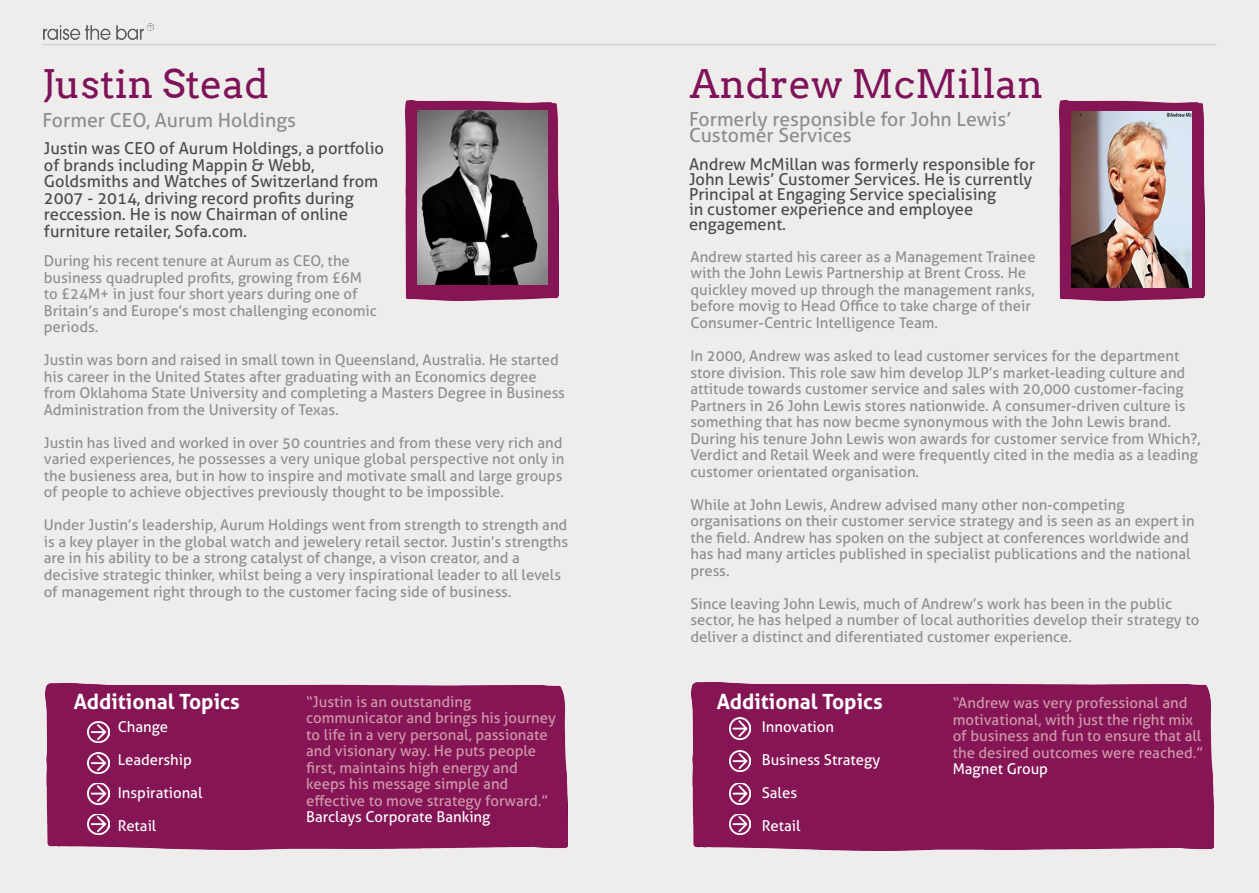
<style>
.page{position:relative;width:1259px;height:893px;background:#efedeb}
.page>*{position:absolute;margin:0;border:0;box-sizing:border-box;transform-origin:0 0}
.t1{font:39.45px "Arvo";color:#7f135a}
.t2{font:700 21px "Aller";color:#fff}
.t3{font:19.5px/16.5px "Aller";color:#8b8e8f}
.t4{font:16.5px/16.5px "Aller";color:#4b4b4a}
.t5{font:14.85px/16.5px "Aller";color:#8b8e8f}
.t6{font:14.85px/16.5px "Aller";color:#d09aac}
.t7{font:14.85px "Aller";color:#fff}
</style>
<div class="page">
<hr style="left:42px;top:44px;width:1174px;height:1px;background:#d3d5d3">
<img style="left:44px;top:24px;width:109px;height:15px">
<div style="left:692px;top:683px;width:521px;height:167px;background:#861556"></div>
<img style="left:729px;top:784px;width:21px;height:20px">
<img style="left:729px;top:718px;width:21px;height:21px">
<img style="left:729px;top:750px;width:21px;height:21px">
<img style="left:1059px;top:101px;width:146px;height:200px">
<img style="left:1071px;top:112px;width:120px;height:175px">
<div style="left:45px;top:684px;width:522px;height:166px;background:#861556"></div>
<img style="left:88px;top:784px;width:21px;height:20px">
<img style="left:88px;top:721px;width:21px;height:21px">
<img style="left:88px;top:752px;width:21px;height:22px">
<img style="left:405px;top:101px;width:153px;height:200px">
<img style="left:418px;top:110px;width:130px;height:175px">
<img style="left:88px;top:815px;width:21px;height:20px">
<img style="left:729px;top:814px;width:21px;height:20px">
<p class="t1" style="left:42px;top:60px;width:228px">Justin Stead</p>
<p class="t3" style="left:43px;top:111px;width:255px">Former CEO, Aurum Holdings</p>
<p class="t4" style="left:44px;top:140px;width:341px">Justin was CEO of Aurum Holdings, a portfolio of brands including Mappin &amp; Webb, Goldsmiths and Watches of Switzerland from 2007 - 2014, driving record profits during reccession. He is now Chairman of online furniture retailer, Sofa.com.</p>
<p class="t5" style="left:44px;top:253px;width:335px">During his recent tenure at Aurum as CEO, the business quadrupled profits, growing from £6M to £24M+ in just four short years during one of Britain’s and Europe’s most challenging economic periods.</p>
<p class="t5" style="left:44px;top:352px;width:523px">Justin was born and raised in small town in Queensland, Australia. He started his career in the United States after graduating with an Economics degree from Oklahoma State University and completing a Masters Degree in Business Administration from the University of Texas.</p>
<p class="t5" style="left:44px;top:434px;width:522px">Justin has lived and worked in over 50 countries and from these very rich and varied experiences, he possesses a very unique global perspective not only in the busieness area, but in how to inspire and motivate small and large groups of people to achieve objectives previously thought to be impossible.</p>
<p class="t5" style="left:44px;top:517px;width:526px">Under Justin’s leadership, Aurum Holdings went from strength to strength and is a key player in the global watch and jewelery retail sector. Justin’s strengths are in his ability to be a strong catalyst of change, a vison creator, and a decisive strategic thinker, whilst being a very inspirational leader to all levels of management right through to the customer facing side of business.</p>
<p class="t2" style="left:74px;top:688px;width:168px">Additional Topics</p>
<p class="t7" style="left:118px;top:718px;width:52px">Change</p>
<p class="t7" style="left:118px;top:751px;width:76px">Leadership</p>
<p class="t7" style="left:118px;top:784px;width:86px">Inspirational</p>
<p class="t7" style="left:118px;top:817px;width:40px">Retail</p>
<p class="t6" style="left:306px;top:693px;width:251px">“Justin is an outstanding communicator and brings his journey to life in a very personal, passionate and visionary way. He puts people first, maintains high energy and keeps his message simple and effective to move strategy forward.”</p>
<p class="t7" style="left:306px;top:808px;width:186px">Barclays Corporate Banking</p>
<p class="t1" style="left:690px;top:60px;width:355px">Andrew McMillan</p>
<p class="t3" style="left:689px;top:110px;width:324px">Formerly responsible for John Lewis’<br>Customer Services</p>
<p class="t4" style="left:689px;top:156px;width:348px;line-height:15px">Andrew McMillan was formerly responsible for John Lewis’ Customer Services. He is currently Principal at Engaging Service specialising<br>in customer experience and employee engagement.</p>
<p class="t5" style="left:690px;top:248px;width:347px">Andrew started his career as a Management Trainee with the John Lewis Partnership at Brent Cross. He quickley moved up through the management ranks, before movig to Head Office to take charge of their Consumer-Centric Intelligence Team.</p>
<p class="t5" style="left:690px;top:347px;width:511px">In 2000, Andrew was asked to lead customer services for the department store division. This role saw him develop JLP’s market-leading culture and attitude towards customer service and sales with 20,000 customer-facing Partners in 26 John Lewis stores nationwide. A consumer-driven culture is something that has now becme synonymous with the John Lewis brand.<br>During his tenure John Lewis won awards for customer service from Which?, Verdict and Retail Week and were frequently cited in the media as a leading customer orientated organisation.</p>
<p class="t5" style="left:690px;top:496px;width:506px">While at John Lewis, Andrew advised many other non-competing organisations on their customer service strategy and is seen as an expert in the field. Andrew has spoken on the subject at conferences worldwide and has had many articles published in specialist publications and the national press.</p>
<p class="t5" style="left:690px;top:595px;width:510px">Since leaving John Lewis, much of Andrew’s work has been in the public sector, he has helped a number of local authorities develop their strategy to deliver a distinct and diferentiated customer experience.</p>
<p class="t2" style="left:716px;top:688px;width:168px">Additional Topics</p>
<p class="t7" style="left:762px;top:718px;width:74px">Innovation</p>
<p class="t7" style="left:762px;top:751px;width:120px">Business Strategy</p>
<p class="t7" style="left:762px;top:784px;width:37px">Sales</p>
<p class="t7" style="left:762px;top:817px;width:40px">Retail</p>
<p class="t6" style="left:952px;top:694px;width:252px">“Andrew was very professional and motivational, with just the right mix of business and fun to ensure that all the desired outcomes were reached.”</p>
<p class="t7" style="left:952px;top:760px;width:97px">Magnet Group</p>
</div>
